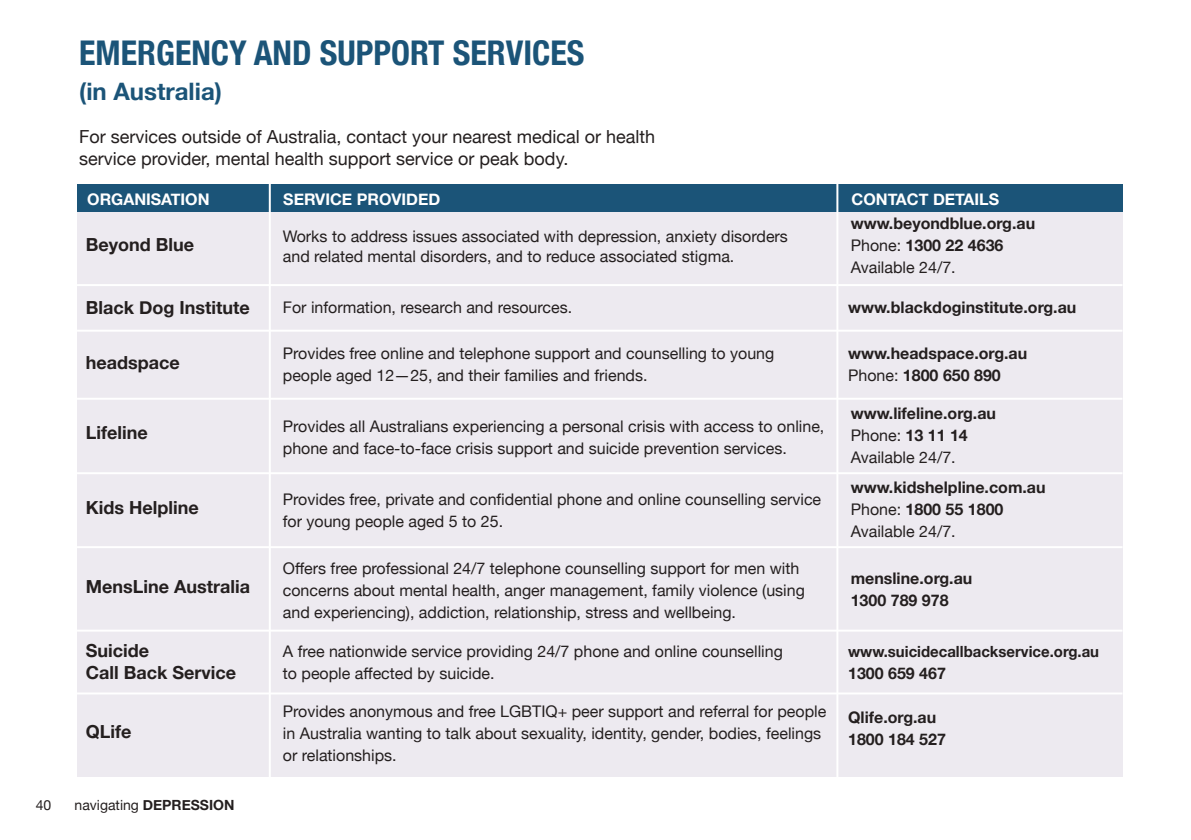
<style>
.page{position:relative;width:1191px;height:840px;background:#fff}
.page>*{position:absolute;margin:0;border:0;box-sizing:border-box;transform-origin:0 0}
.t1{font:700 condensed 34px "Helvetica Neue";color:#1b5478}
.t2{font:700 24px "Helvetica Neue";color:#1b5478}
.t3{font:18px/22px "Helvetica Neue";color:#241f1f}
.t4{font:700 18px/22px "Helvetica Neue";color:#241f1f}
.t5{font:16px/22px "Helvetica Neue";color:#241f1f}
.t6{font:700 16px/22px "Helvetica Neue";color:#241f1f}
.t7{font:700 16px "Helvetica Neue";color:#fff}
.t8{font:700 15.4px "Helvetica Neue";color:#241f1f}
.t9{font:14px "Helvetica Neue";color:#241f1f}
.s1{font-weight:700}
.s2{font-weight:400}
</style>
<div class="page">
<div style="left:77px;top:200px;width:1045px;height:576px;background:#edeaf0"></div>
<div style="left:77px;top:184px;width:1045px;height:28px;background:#1b5478"></div>
<hr style="left:77px;top:284px;width:1045px;height:2px;background:#fff">
<hr style="left:77px;top:329px;width:1045px;height:2px;background:#fff">
<hr style="left:77px;top:397px;width:1045px;height:2px;background:#fff">
<hr style="left:77px;top:472px;width:1045px;height:2px;background:#fff">
<hr style="left:77px;top:546px;width:1045px;height:2px;background:#fff">
<hr style="left:77px;top:629px;width:1045px;height:2px;background:#fff">
<hr style="left:77px;top:692px;width:1045px;height:2px;background:#fff">
<hr style="left:269px;top:163px;width:2px;height:620px;background:#fff">
<hr style="left:836px;top:163px;width:2px;height:616px;background:#fff">
<h1 class="t1" style="left:79px;top:25px;width:506px">EMERGENCY AND SUPPORT SERVICES</h1>
<h2 class="t2" style="left:79px;top:73px;width:144px">(in Australia)</h2>
<p class="t3" style="left:79px;top:127px;width:578px">For services outside of Australia, contact your nearest medical or health service provider, mental health support service or peak body.</p>
<p class="t7" style="left:87px;top:187px;width:124px">ORGANISATION</p>
<p class="t7" style="left:283px;top:187px;width:159px">SERVICE PROVIDED</p>
<p class="t7" style="left:851px;top:187px;width:149px">CONTACT DETAILS</p>
<p class="t4" style="left:86px;top:234px;width:110px">Beyond Blue</p>
<p class="t4" style="left:86px;top:297px;width:165px">Black Dog Institute</p>
<p class="t4" style="left:86px;top:351px;width:95px">headspace</p>
<p class="t4" style="left:86px;top:422px;width:63px">Lifeline</p>
<p class="t4" style="left:86px;top:497px;width:114px">Kids Helpline</p>
<p class="t4" style="left:86px;top:575px;width:166px">MensLine Australia</p>
<p class="t4" style="left:86px;top:639px;width:152px">Suicide<br>Call Back Service</p>
<p class="t4" style="left:86px;top:720px;width:47px">QLife</p>
<p class="t9" style="left:36px;top:794px;width:17px">40</p>
<p class="t9" style="left:75px;top:794px;width:161px">navigating <span class="s1">DEPRESSION</span></p>
<p class="t5" style="left:283px;top:226px;width:506px;line-height:20px">Works to address issues associated with depression, anxiety disorders and related mental disorders, and to reduce associated stigma.</p>
<p class="t6" style="left:850px;top:213px;width:186px">www.beyondblue.org.au<br><span class="s2">Phone:</span> 1300 22 4636<br><span class="s2">Available 24/7.</span></p>
<p class="t5" style="left:283px;top:297px;width:291px">For information, research and resources.</p>
<p class="t6" style="left:848px;top:296px;width:230px">www.blackdoginstitute.org.au</p>
<p class="t5" style="left:283px;top:343px;width:493px">Provides free online and telephone support and counselling to young people aged 12—25, and their families and friends.</p>
<p class="t6" style="left:848px;top:342px;width:181px">www.headspace.org.au<br><span class="s2">Phone:</span> 1800 650 890</p>
<p class="t5" style="left:283px;top:415px;width:543px">Provides all Australians experiencing a personal crisis with access to online, phone and face-to-face crisis support and suicide prevention services.</p>
<p class="t6" style="left:850px;top:403px;width:147px">www.lifeline.org.au<br><span class="s2">Phone:</span> 13 11 14<br><span class="s2">Available 24/7.</span></p>
<p class="t5" style="left:283px;top:489px;width:540px">Provides free, private and confidential phone and online counselling service for young people aged 5 to 25.</p>
<p class="t6" style="left:850px;top:476px;width:196px">www.kidshelpline.com.au<br><span class="s2">Phone:</span> 1800 55 1800<br><span class="s2">Available 24/7.</span></p>
<p class="t5" style="left:283px;top:557px;width:523px">Offers free professional 24/7 telephone counselling support for men with concerns about mental health, anger management, family violence (using and experiencing), addiction, relationship, stress and wellbeing.</p>
<p class="t6" style="left:850px;top:567px;width:123px">mensline.org.au<br>1300 789 978</p>
<p class="t5" style="left:283px;top:641px;width:501px">A free nationwide service providing 24/7 phone and online counselling to people affected by suicide.</p>
<p class="t8" style="left:848px;top:639px;width:252px">www.suicidecallbackservice.org.au</p>
<p class="t6" style="left:848px;top:662px;width:99px">1300 659 467</p>
<p class="t5" style="left:283px;top:700px;width:545px">Provides anonymous and free LGBTIQ+ peer support and referral for people in Australia wanting to talk about sexuality, identity, gender, bodies, feelings or relationships.</p>
<p class="t6" style="left:848px;top:706px;width:99px">Qlife.org.au<br>1800 184 527</p>
</div>
